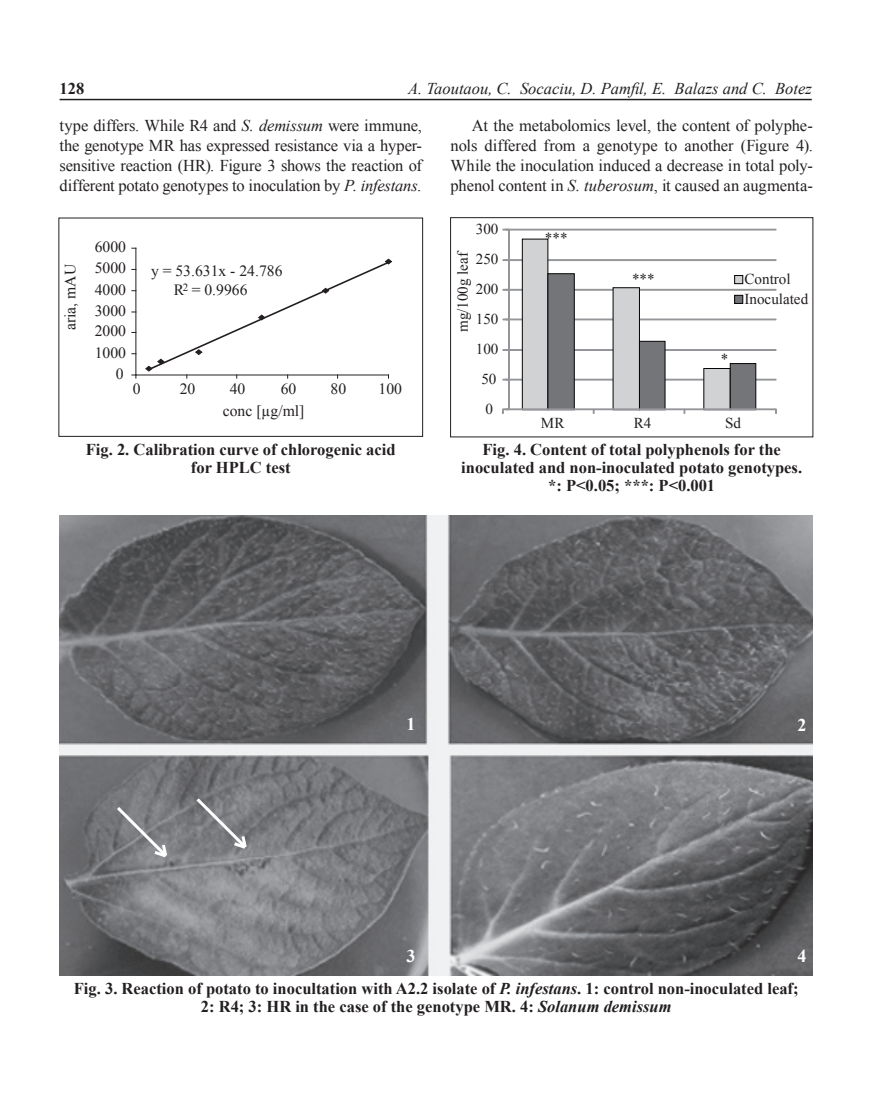
<style>
.page{position:relative;width:881px;height:1106px;background:#fff}
.page>*{position:absolute;margin:0;border:0;box-sizing:border-box;transform-origin:0 0}
.t1{font:700 18px "Times New Roman";color:#fff}
.t2{font:16.5px/20px "Times New Roman";letter-spacing:-.01em;color:#231f20;text-align:justify}
.t3{font:700 16.5px/18px "Times New Roman";color:#231f20;text-align:center}
.t4{font:italic 16.5px "Times New Roman";color:#231f20}
.t5{font:15.6px/19.6px "Times New Roman";color:#231f20}
.t6{font:15.15px/19.8px "Times New Roman";color:#231f20}
.s1{font-style:italic}
</style>
<div class="page">
<hr style="left:60px;top:99px;width:751px;height:1px;background:#231f20">
<hr style="left:136px;top:248px;width:1px;height:127px;background:#231f20">
<hr style="left:136px;top:375px;width:252px;height:1px;background:#231f20">
<svg style="left:144px;top:258px;width:248px;height:120px"></svg>
<div style="left:59px;top:218px;width:363px;height:219px;border:1px solid #231f20"></div>
<img style="left:60px;top:516px;width:752px;height:459px">
<svg style="left:193px;top:795px;width:56px;height:56px;background:#848688"></svg>
<svg style="left:114px;top:804px;width:56px;height:56px;background:#86888a"></svg>
<div style="left:502px;top:229px;width:274px;height:2px;border:1px solid #949699"></div>
<div style="left:502px;top:259px;width:274px;height:2px;border:1px solid #949699"></div>
<div style="left:502px;top:289px;width:274px;height:2px;border:1px solid #949699"></div>
<div style="left:502px;top:318px;width:274px;height:2px;border:1px solid #949699"></div>
<div style="left:502px;top:349px;width:274px;height:2px;border:1px solid #949699"></div>
<div style="left:502px;top:379px;width:274px;height:2px;border:1px solid #949699"></div>
<div style="left:508px;top:229px;width:1px;height:181px;border:1px solid #949699"></div>
<div style="left:502px;top:408px;width:274px;height:2px;border:1px solid #949699"></div>
<svg style="left:521px;top:239px;width:234px;height:175px"></svg>
<svg style="left:502px;top:408px;width:7px;height:6px"></svg>
<div style="left:734px;top:276px;width:8px;height:8px;background:#d1d2d4"></div>
<div style="left:734px;top:275px;width:8px;height:9px;border:1px solid #050504"></div>
<div style="left:734px;top:295px;width:8px;height:8px;background:#747578"></div>
<div style="left:734px;top:295px;width:8px;height:9px;border:1px solid #050504"></div>
<div style="left:450px;top:217px;width:362px;height:220px;border:1px solid #231f20"></div>
<p class="t3" style="left:60px;top:79px;width:26px">128</p>
<p class="t4" style="left:408px;top:77px;width:405px">A. Taoutaou, C. Socaciu, D. Pamfil, E. Balazs and C. Botez</p>
<p class="t2" style="left:60px;top:115px;width:364px">type differs. While R4 and <span class="s1">S. demissum</span> were immune, the genotype MR has expressed resistance via a hyper&shy;sensitive reaction (HR). Figure 3 shows the reaction of different potato genotypes to inoculation by <span class="s1">P. infestans</span>.</p>
<p class="t2" style="left:450px;top:115px;width:363px;text-indent:21px">At the metabolomics level, the content of polyphe&shy;nols differed from a genotype to another (Figure 4).<br>While the inoculation induced a decrease in total poly&shy;phenol content in <span class="s1">S. tuberosum</span>, it caused an augmenta-</p>
<p class="t5" style="left:60px;top:330px;width:68px;rotate:-90deg">aria, mAU</p>
<p class="t5" style="left:95px;top:237px;width:33px">6000</p>
<p class="t5" style="left:95px;top:258px;width:33px">5000</p>
<p class="t5" style="left:95px;top:279px;width:33px">4000</p>
<p class="t5" style="left:95px;top:301px;width:33px">3000</p>
<p class="t5" style="left:95px;top:321px;width:33px">2000</p>
<p class="t5" style="left:95px;top:342px;width:33px">1000</p>
<p class="t5" style="left:116px;top:364px;width:9px">0</p>
<p class="t5" style="left:174px;top:261px;width:110px;text-indent:-23px">y = 53.631x - 24.786<br>R<sup>2</sup> = 0.9966</p>
<p class="t5" style="left:133px;top:379px;width:9px">0</p>
<p class="t5" style="left:180px;top:379px;width:17px">20</p>
<p class="t5" style="left:230px;top:379px;width:17px">40</p>
<p class="t5" style="left:280px;top:379px;width:17px">60</p>
<p class="t5" style="left:330px;top:379px;width:17px">80</p>
<p class="t5" style="left:378px;top:379px;width:25px">100</p>
<p class="t5" style="left:223px;top:401px;width:83px">conc [µg/ml]</p>
<p class="t3" style="left:86px;top:440px;width:311px">Fig. 2. Calibration curve of chlorogenic acid for HPLC test</p>
<p class="t6" style="left:475px;top:219px;width:24px">300</p>
<p class="t6" style="left:452px;top:332px;width:83px;rotate:-90deg">mg/100g leaf</p>
<p class="t6" style="left:475px;top:249px;width:24px">250</p>
<p class="t6" style="left:475px;top:279px;width:24px">200</p>
<p class="t6" style="left:475px;top:309px;width:24px">150</p>
<p class="t6" style="left:475px;top:339px;width:24px">100</p>
<p class="t6" style="left:481px;top:369px;width:17px">50</p>
<p class="t6" style="left:485px;top:399px;width:9px">0</p>
<p class="t6" style="left:544px;top:228px;width:24px">***</p>
<p class="t6" style="left:631px;top:269px;width:24px">***</p>
<p class="t6" style="left:744px;top:269px;width:65px">Control<br>Inoculated</p>
<p class="t6" style="left:720px;top:349px;width:9px">*</p>
<p class="t6" style="left:540px;top:413px;width:25px">MR</p>
<p class="t6" style="left:633px;top:413px;width:19px">R4</p>
<p class="t6" style="left:724px;top:413px;width:17px">Sd</p>
<p class="t3" style="left:461px;top:440px;width:342px">Fig. 4. Content of total polyphenols for the inoculated and non-inoculated potato genotypes. *: P&lt;0.05; ***: P&lt;0.001</p>
<p class="t1" style="left:406px;top:711px;width:10px">1</p>
<p class="t1" style="left:406px;top:944px;width:10px">3</p>
<p class="t1" style="left:797px;top:712px;width:10px">2</p>
<p class="t1" style="left:797px;top:943px;width:10px">4</p>
<p class="t3" style="left:74px;top:979px;width:726px">Fig. 3. Reaction of potato to inocultation with A2.2 isolate of <span class="s1">P. infestans</span>. 1: control non-inoculated leaf;<br>2: R4; 3: HR in the case of the genotype MR. 4: <span class="s1">Solanum demissum</span></p>
</div>
